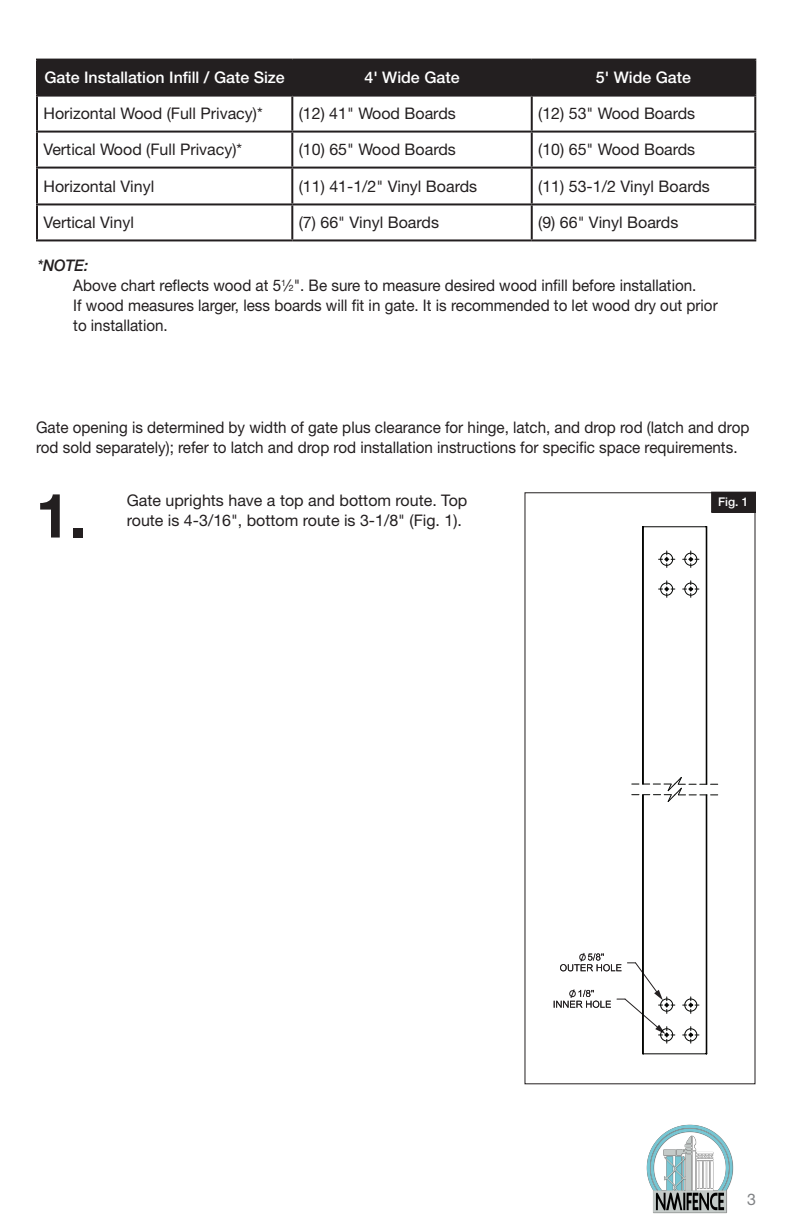
<style>
.page{position:relative;width:792px;height:1224px;background:#fff}
.page>*{position:absolute;margin:0;border:0;box-sizing:border-box;transform-origin:0 0}
.t1{font:700 61.6px "Helvetica Neue LT Std";color:#231f20}
.t2{font:16px/20px "Helvetica Neue LT Std";color:#231f20;scale:.95 1}
.t3{font:16px/20px "Helvetica Neue LT Std";color:#231f20}
.t4{font:500 16px "Helvetica Neue LT Std";color:#fff}
.t5{font:16px "Helvetica Neue LT Std";color:#808285}
.t6{font:500 12px "Helvetica Neue LT Std";color:#fff}
.s1{font-weight:500;font-style:italic}
.s2{font-size:8.8px}
</style>
<div class="page">
<div style="left:38px;top:61px;width:716px;height:34px;background:#231f20"></div>
<hr style="left:36px;top:59px;width:256px;height:2px;background:#231f20">
<hr style="left:36px;top:61px;width:2px;height:34px;background:#231f20">
<hr style="left:292px;top:59px;width:240px;height:2px;background:#231f20">
<hr style="left:291px;top:61px;width:2px;height:34px;background:#231f20">
<hr style="left:532px;top:59px;width:224px;height:2px;background:#231f20">
<hr style="left:531px;top:61px;width:2px;height:34px;background:#231f20">
<hr style="left:754px;top:61px;width:2px;height:34px;background:#231f20">
<hr style="left:36px;top:95px;width:256px;height:2px;background:#231f20">
<hr style="left:36px;top:97px;width:2px;height:34px;background:#231f20">
<hr style="left:292px;top:95px;width:240px;height:2px;background:#231f20">
<hr style="left:291px;top:97px;width:2px;height:34px;background:#231f20">
<hr style="left:532px;top:95px;width:224px;height:2px;background:#231f20">
<hr style="left:531px;top:97px;width:2px;height:34px;background:#231f20">
<hr style="left:754px;top:97px;width:2px;height:34px;background:#231f20">
<hr style="left:36px;top:131px;width:256px;height:2px;background:#231f20">
<hr style="left:36px;top:133px;width:2px;height:34px;background:#231f20">
<hr style="left:292px;top:131px;width:240px;height:2px;background:#231f20">
<hr style="left:291px;top:133px;width:2px;height:34px;background:#231f20">
<hr style="left:532px;top:131px;width:224px;height:2px;background:#231f20">
<hr style="left:531px;top:133px;width:2px;height:34px;background:#231f20">
<hr style="left:754px;top:133px;width:2px;height:34px;background:#231f20">
<hr style="left:36px;top:167px;width:256px;height:2px;background:#231f20">
<hr style="left:36px;top:169px;width:2px;height:34px;background:#231f20">
<hr style="left:292px;top:167px;width:240px;height:2px;background:#231f20">
<hr style="left:291px;top:169px;width:2px;height:34px;background:#231f20">
<hr style="left:532px;top:167px;width:224px;height:2px;background:#231f20">
<hr style="left:531px;top:169px;width:2px;height:34px;background:#231f20">
<hr style="left:754px;top:169px;width:2px;height:34px;background:#231f20">
<hr style="left:36px;top:203px;width:256px;height:2px;background:#231f20">
<hr style="left:36px;top:205px;width:2px;height:34px;background:#231f20">
<hr style="left:292px;top:203px;width:240px;height:2px;background:#231f20">
<hr style="left:291px;top:205px;width:2px;height:34px;background:#231f20">
<hr style="left:532px;top:203px;width:224px;height:2px;background:#231f20">
<hr style="left:531px;top:205px;width:2px;height:34px;background:#231f20">
<hr style="left:754px;top:205px;width:2px;height:34px;background:#231f20">
<hr style="left:36px;top:239px;width:256px;height:2px;background:#231f20">
<hr style="left:292px;top:239px;width:240px;height:2px;background:#231f20">
<hr style="left:532px;top:239px;width:224px;height:2px;background:#231f20">
<svg style="left:554px;top:526px;width:164px;height:529px"></svg>
<div style="left:712px;top:492px;width:44px;height:20px;background:#231f20"></div>
<div style="left:711px;top:492px;width:45px;height:21px;border:1px solid #231f20"></div>
<img style="left:646px;top:1125px;width:87px;height:89px">
<p class="t4" style="left:44px;top:68px;width:242px">Gate Installation Infill / Gate Size</p>
<p class="t4" style="left:364px;top:68px;width:97px">4' Wide Gate</p>
<p class="t4" style="left:596px;top:68px;width:97px">5' Wide Gate</p>
<p class="t3" style="left:43px;top:103px;width:221px">Horizontal Wood (Full Privacy)*</p>
<p class="t3" style="left:299px;top:103px;width:159px">(12) 41" Wood Boards</p>
<p class="t3" style="left:538px;top:103px;width:159px">(12) 53" Wood Boards</p>
<p class="t3" style="left:43px;top:139px;width:200px">Vertical Wood (Full Privacy)*</p>
<p class="t3" style="left:299px;top:139px;width:159px">(10) 65" Wood Boards</p>
<p class="t3" style="left:538px;top:139px;width:159px">(10) 65" Wood Boards</p>
<p class="t3" style="left:44px;top:176px;width:112px">Horizontal Vinyl</p>
<p class="t3" style="left:299px;top:176px;width:180px">(11) 41-1/2" Vinyl Boards</p>
<p class="t3" style="left:538px;top:176px;width:173px">(11) 53-1/2 Vinyl Boards</p>
<p class="t3" style="left:44px;top:212px;width:92px">Vertical Vinyl</p>
<p class="t3" style="left:299px;top:212px;width:142px">(7) 66" Vinyl Boards</p>
<p class="t3" style="left:538px;top:212px;width:142px">(9) 66" Vinyl Boards</p>
<p class="t2" style="left:73px;top:256px;width:680px;text-indent:-36px"><span class="s1">*NOTE:<br></span>Above chart reflects wood at 5<sup>1</sup>⁄<span class="s2">2</span>". Be sure to measure desired wood infill before installation.<br>If wood measures larger, less boards will fit in gate. It is recommended to let wood dry out prior to installation.</p>
<p class="t2" style="left:36px;top:418px;width:752px">Gate opening is determined by width of gate plus clearance for hinge, latch, and drop rod (latch and drop rod sold separately); refer to latch and drop rod installation instructions for specific space requirements.</p>
<h1 class="t1" style="left:36px;top:477px;width:53px">1.</h1>
<p class="t3" style="left:127px;top:490px;width:342px">Gate uprights have a top and bottom route. Top route is 4-3/16", bottom route is 3-1/8" (Fig. 1).</p>
<p class="t6" style="left:718px;top:495px;width:32px">Fig. 1</p>
<p class="t5" style="left:747px;top:1190px;width:10px">3</p>
</div>
